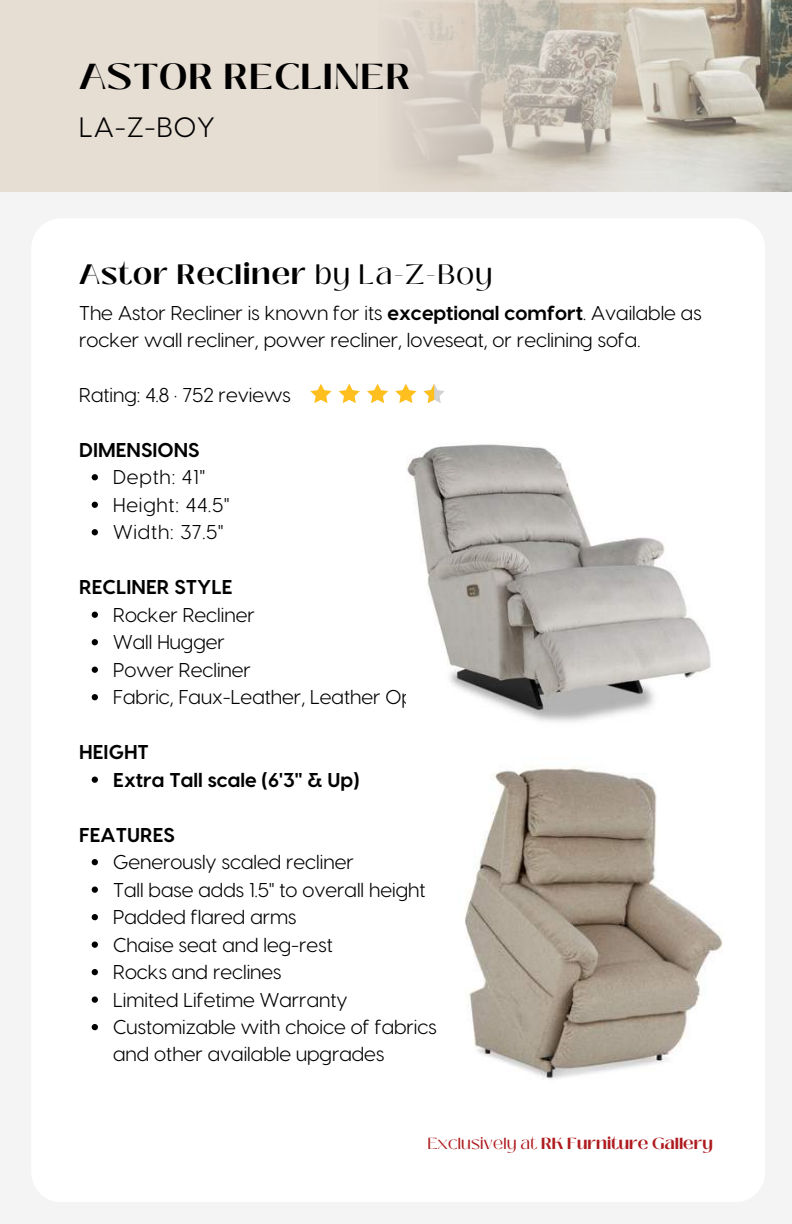
<style>
.page{position:relative;width:792px;height:1224px;background:#f4f4f4}
.page>*{position:absolute;margin:0;border:0;box-sizing:border-box;transform-origin:0 0}
.t1{font:700 36px "Black Mango";letter-spacing:.04em;color:#000}
.t2{font:700 28px "Black Mango";letter-spacing:.04em;color:#000}
.t3{font:28px "Visby CF";color:#000}
.t4{font:20px/27.4px "Visby CF";color:#000}
.t5{font:700 20px/27.4px "Visby CF";color:#000}
.t6{font:20px/27.4px "Visby CF";letter-spacing:.04em;color:#000}
.t7{font:700 16px "Black Mango";color:#ae1b1f}
.s1{font-weight:400}
.s2{font-weight:700}
</style>
<div class="page">
<div style="left:0;top:0;width:377px;height:192px;background:#e6ddd3"></div>
<div style="left:32px;top:219px;width:733px;height:983px;background:#fff"></div>
<svg style="left:92px;top:474px;width:6px;height:6px"></svg>
<svg style="left:92px;top:502px;width:6px;height:6px"></svg>
<svg style="left:92px;top:529px;width:6px;height:6px"></svg>
<svg style="left:92px;top:612px;width:6px;height:6px"></svg>
<svg style="left:92px;top:639px;width:6px;height:6px"></svg>
<svg style="left:92px;top:667px;width:6px;height:6px"></svg>
<svg style="left:92px;top:694px;width:6px;height:6px"></svg>
<svg style="left:92px;top:777px;width:6px;height:6px"></svg>
<svg style="left:92px;top:859px;width:6px;height:6px"></svg>
<svg style="left:92px;top:887px;width:6px;height:6px"></svg>
<svg style="left:92px;top:914px;width:6px;height:6px"></svg>
<svg style="left:92px;top:942px;width:6px;height:6px"></svg>
<svg style="left:92px;top:969px;width:6px;height:6px"></svg>
<svg style="left:92px;top:997px;width:6px;height:6px"></svg>
<svg style="left:92px;top:1024px;width:6px;height:6px"></svg>
<svg style="left:310px;top:384px;width:22px;height:19px"></svg>
<svg style="left:339px;top:384px;width:21px;height:19px"></svg>
<svg style="left:367px;top:384px;width:21px;height:19px"></svg>
<svg style="left:395px;top:384px;width:22px;height:19px"></svg>
<svg style="left:424px;top:384px;width:21px;height:19px"></svg>
<svg style="left:377px;top:0;width:415px;height:192px;background:#c8c1b6"></svg>
<img style="left:407px;top:441px;width:306px;height:291px">
<img style="left:442px;top:756px;width:307px;height:332px">
<h1 class="t1" style="left:79px;top:49px;width:332px">ASTOR RECLINER</h1>
<h2 class="t3" style="left:79px;top:108px;width:137px">LA-Z-BOY</h2>
<h2 class="t2" style="left:79px;top:253px;width:415px">Astor Recliner <span class="s1">by La-Z-Boy</span></h2>
<p class="t4" style="left:79px;top:298px;width:624px">The Astor Recliner is known for its <span class="s2">exceptional comfort</span>. Available as rocker wall recliner, power recliner, loveseat, or reclining sofa.</p>
<p class="t4" style="left:79px;top:380px;width:213px">Rating: 4.8 · 752 reviews</p>
<p class="t5" style="left:79px;top:435px;width:122px">DIMENSIONS</p>
<p class="t6" style="left:113px;top:462px;width:118px">Depth: 41"<br>Height: 44.5"<br>Width: 37.5"</p>
<p class="t5" style="left:79px;top:572px;width:155px">RECLINER STYLE</p>
<p class="t4" style="left:113px;top:600px;width:344px">Rocker Recliner<br>Wall Hugger<br>Power Recliner<br>Fabric, Faux-Leather, Leather Options</p>
<p class="t5" style="left:113px;top:737px;width:248px;text-indent:-34px">HEIGHT<br>Extra Tall scale (6'3" &amp; Up)</p>
<p class="t5" style="left:79px;top:820px;width:97px">FEATURES</p>
<p class="t4" style="left:113px;top:847px;width:325px">Generously scaled recliner<br>Tall base adds 1.5" to overall height<br>Padded flared arms<br>Chaise seat and leg-rest<br>Rocks and reclines<br>Limited Lifetime Warranty<br>Customizable with choice of fabrics and other available upgrades</p>
<p class="t7" style="left:428px;top:1131px;width:287px"><span class="s1">Exclusively at</span> RK Furniture Gallery</p>
</div>
